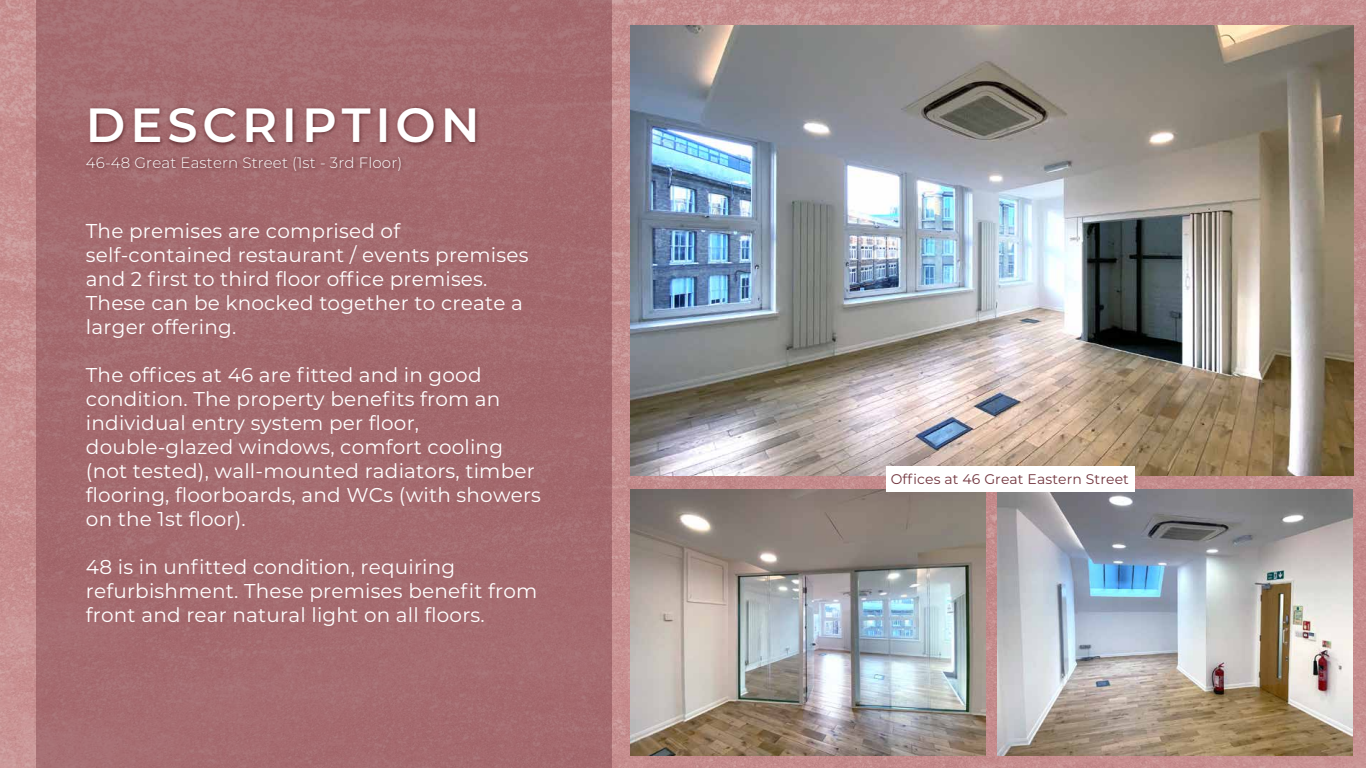
<style>
.page{position:relative;width:1366px;height:768px;background:#c49191}
.page>*{position:absolute;margin:0;border:0;box-sizing:border-box;transform-origin:0 0}
.t1{font:600 48px "Montserrat";letter-spacing:.1em;color:#fff}
.t2{font:20px/24px "Montserrat";letter-spacing:.01em;color:#fff}
.t3{font:300 15px "Montserrat";letter-spacing:.01em;color:#fff}
.t4{font:14px "Montserrat";letter-spacing:.01em;color:#72353e}
</style>
<div class="page">
<div style="left:36px;top:0;width:575px;height:768px;background:#a56b70"></div>
<img style="left:80px;top:96px;width:483px;height:80px">
<img style="left:631px;top:489px;width:355px;height:267px">
<img style="left:630px;top:26px;width:723px;height:449px">
<img style="left:998px;top:489px;width:355px;height:267px">
<div style="left:886px;top:467px;width:249px;height:25px;background:#fff"></div>
<img style="left:80px;top:150px;width:330px;height:30px">
<h1 class="t1" style="left:86px;top:91px;width:395px">DESCRIPTION</h1>
<p class="t3" style="left:86px;top:152px;width:318px">46-48 Great Eastern Street (1st - 3rd Floor)</p>
<p class="t2" style="left:86px;top:218px;width:444px">The premises are comprised of self-contained restaurant / events premises and 2 first to third floor office premises.<br>These can be knocked together to create a larger offering.</p>
<p class="t2" style="left:86px;top:362px;width:457px">The offices at 46 are fitted and in good condition. The property benefits from an individual entry system per floor, double-glazed windows, comfort cooling (not tested), wall-mounted radiators, timber flooring, floorboards, and WCs (with showers on the 1st floor).</p>
<p class="t2" style="left:86px;top:554px;width:453px">48 is in unfitted condition, requiring refurbishment. These premises benefit from front and rear natural light on all floors.</p>
<p class="t4" style="left:891px;top:470px;width:240px">Offices at 46 Great Eastern Street</p>
</div>
